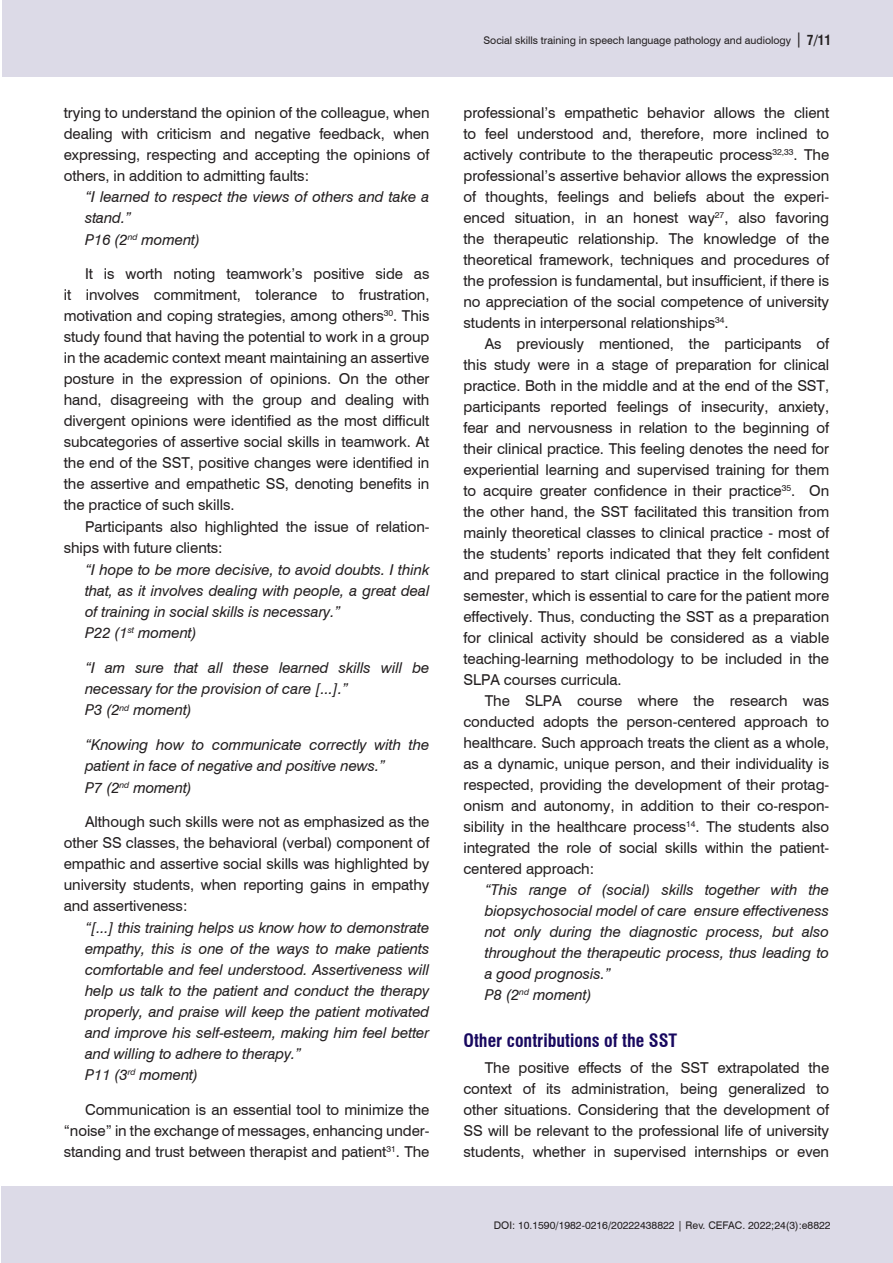
<style>
.page{position:relative;width:893px;height:1263px;background:#fff}
.page>*{position:absolute;margin:0;border:0;box-sizing:border-box;transform-origin:0 0}
.Nivel_2{font:700 condensed 18px "Swiss 721 BT";color:#18085f}
.Corpo_do_texto_INGL{font:15px/21px "Swiss 721 BT";letter-spacing:-.005em;color:#231f20;text-align:justify}
.Citação{font:italic 15px/21px "Swiss 721 BT";letter-spacing:-.005em;color:#231f20}
.t1{font:10.5px "Swiss 721 BT";color:#231f20}
.s1{font-size:15px}
.s2{font-weight:700;font-stretch:condensed;font-size:13.5px}
</style>
<div class="page">
<div style="left:1px;top:1186px;width:892px;height:77px;background:#dcdae7"></div>
<div style="left:2px;top:0;width:891px;height:77px;background:#dcdae7"></div>
<p class="Corpo_do_texto_INGL" style="left:64px;top:101px;width:367px">trying to understand the opinion of the colleague, when dealing with criticism and negative feedback, when expressing, respecting and accepting the opinions of others, in addition to admitting faults:</p>
<p class="Citação" style="left:85px;top:186px;width:346px">“I learned to respect the views of others and take a stand.”</p>
<p class="Citação" style="left:85px;top:229px;width:117px">P16 (2<sup>nd</sup> moment)</p>
<p class="Corpo_do_texto_INGL" style="left:64px;top:263px;width:367px;text-indent:21px">It is worth noting teamwork’s positive side as it involves commitment, tolerance to frustration, motivation and coping strategies, among others<sup>30</sup>. This study found that having the potential to work in a group in the academic context meant maintaining an assertive posture in the expression of opinions. On the other hand, disagreeing with the group and dealing with divergent opinions were identified as the most difficult subcategories of assertive social skills in teamwork. At the end of the SST, positive changes were identified in the assertive and empathetic SS, denoting benefits in the practice of such skills.</p>
<p class="Corpo_do_texto_INGL" style="left:64px;top:516px;width:367px;text-indent:21px">Participants also highlighted the issue of relation&shy;ships with future clients:</p>
<p class="Citação" style="left:85px;top:558px;width:346px;text-align:justify">“I hope to be more decisive, to avoid doubts. I think that, as it involves dealing with people, a great deal of training in social skills is necessary.”</p>
<p class="Citação" style="left:85px;top:622px;width:113px">P22 (1<sup>st</sup> moment)</p>
<p class="Citação" style="left:85px;top:656px;width:346px">“I am sure that all these learned skills will be necessary for the provision of care [...].”</p>
<p class="Citação" style="left:85px;top:699px;width:108px">P3 (2<sup>nd</sup> moment)</p>
<p class="Citação" style="left:85px;top:734px;width:346px">“Knowing how to communicate correctly with the patient in face of negative and positive news.”</p>
<p class="Citação" style="left:85px;top:776px;width:108px">P7 (2<sup>nd</sup> moment)</p>
<p class="Corpo_do_texto_INGL" style="left:64px;top:810px;width:367px;text-indent:21px">Although such skills were not as emphasized as the other SS classes, the behavioral (verbal) component of empathic and assertive social skills was highlighted by university students, when reporting gains in empathy and assertiveness:</p>
<p class="Citação" style="left:85px;top:916px;width:346px;text-align:justify">“[...] this training helps us know how to demonstrate empathy, this is one of the ways to make patients comfortable and feel understood. Assertiveness will help us talk to the patient and conduct the therapy properly, and praise will keep the patient motivated and improve his self-esteem, making him feel better and willing to adhere to therapy.”</p>
<p class="Citação" style="left:85px;top:1064px;width:115px">P11 (3<sup>rd</sup> moment)</p>
<p class="Corpo_do_texto_INGL" style="left:64px;top:1098px;width:367px;text-indent:21px">Communication is an essential tool to minimize the “noise” in the exchange of messages, enhancing under&shy;standing and trust between therapist and patient<sup>31</sup>. The</p>
<p class="t1" style="left:483px;top:33px;width:349px">Social skills training in speech language pathology and audiology <span class="s1">|</span> <span class="s2">7/11</span></p>
<p class="Corpo_do_texto_INGL" style="left:463px;top:101px;width:367px">professional’s empathetic behavior allows the client to feel understood and, therefore, more inclined to actively contribute to the therapeutic process<sup>32,33</sup>. The professional’s assertive behavior allows the expression of thoughts, feelings and beliefs about the experi&shy;enced situation, in an honest way<sup>27</sup>, also favoring the therapeutic relationship. The knowledge of the theoretical framework, techniques and procedures of the profession is fundamental, but insufficient, if there is no appreciation of the social competence of university students in interpersonal relationships<sup>34</sup>.</p>
<p class="Corpo_do_texto_INGL" style="left:463px;top:332px;width:367px;text-indent:21px">As previously mentioned, the participants of this study were in a stage of preparation for clinical practice. Both in the middle and at the end of the SST, participants reported feelings of insecurity, anxiety, fear and nervousness in relation to the beginning of their clinical practice. This feeling denotes the need for experiential learning and supervised training for them to acquire greater confidence in their practice<sup>35</sup>. On the other hand, the SST facilitated this transition from mainly theoretical classes to clinical practice - most of the students’ reports indicated that they felt confident and prepared to start clinical practice in the following semester, which is essential to care for the patient more effectively. Thus, conducting the SST as a preparation for clinical activity should be considered as a viable teaching-learning methodology to be included in the SLPA courses curricula.</p>
<p class="Corpo_do_texto_INGL" style="left:463px;top:689px;width:367px;text-indent:21px">The SLPA course where the research was conducted adopts the person-centered approach to healthcare. Such approach treats the client as a whole, as a dynamic, unique person, and their individuality is respected, providing the development of their protag&shy;onism and autonomy, in addition to their co-respon&shy;sibility in the healthcare process<sup>14</sup>. The students also integrated the role of social skills within the patient&shy;centered approach:</p>
<p class="Citação" style="left:485px;top:879px;width:346px;text-align:justify">“This range of (social) skills together with the biopsychosocial model of care ensure effectiveness not only during the diagnostic process, but also throughout the therapeutic process, thus leading to a good prognosis.”</p>
<p class="Citação" style="left:485px;top:984px;width:108px">P8 (2<sup>nd</sup> moment)</p>
<p class="Nivel_2" style="left:463px;top:1030px;width:215px">Other contributions of the SST</p>
<p class="Corpo_do_texto_INGL" style="left:463px;top:1056px;width:367px;text-indent:21px">The positive effects of the SST extrapolated the context of its administration, being generalized to other situations. Considering that the development of SS will be relevant to the professional life of university students, whether in supervised internships or even</p>
<p class="t1" style="left:494px;top:1218px;width:338px">DOI: 10.1590/1982-0216/20222438822 | Rev. CEFAC. 2022;24(3):e8822</p>
</div>
